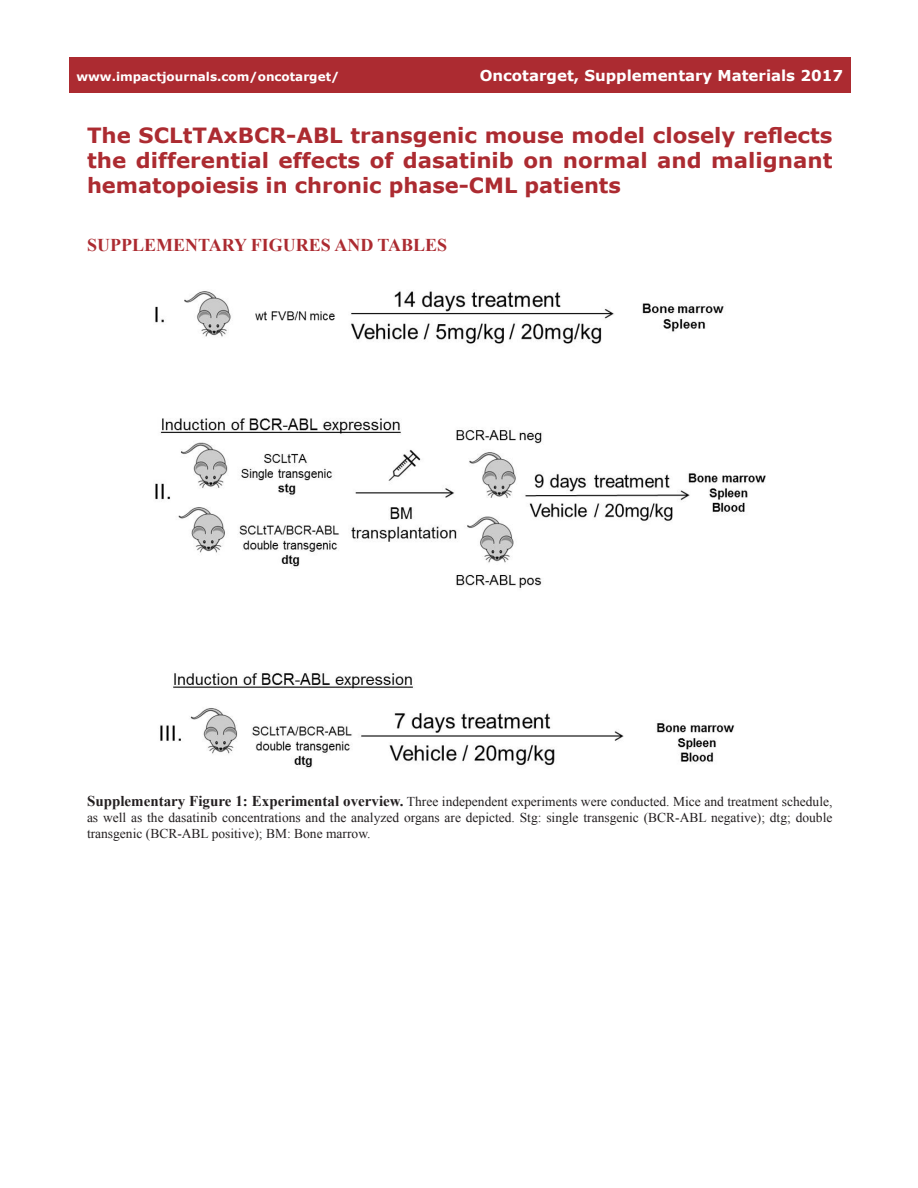
<style>
.page{position:relative;width:918px;height:1188px;background:#fff}
.page>*{position:absolute;margin:0;border:0;box-sizing:border-box;transform-origin:0 0}
.t1{font:700 21px/25.2px "Verdana";color:#ac2b31;text-align:justify}
.Heading{font:700 18px "Times New Roman";color:#ac2b31}
.t2{font:700 15px "Verdana";color:#fff}
.figuretext{font:13.5px/16.2px "Times New Roman";color:#231f20;text-align:justify}
.t3{font:700 12px "Verdana";color:#fff}
.s1{font-weight:700;font-size:15px}
</style>
<div class="page">
<div style="left:69px;top:57px;width:781px;height:36px;background:#ac2b31"></div>
<img style="left:155px;top:291px;width:611px;height:477px">
<p class="t3" style="left:76px;top:68px;width:264px">www.impactjournals.com/oncotarget/</p>
<p class="t2" style="left:480px;top:65px;width:365px">Oncotarget, Supplementary Materials 2017</p>
<p class="t1" style="left:87px;top:122px;width:747px">The SCLtTAxBCR-ABL transgenic mouse model closely reflects the differential effects of dasatinib on normal and malignant hematopoiesis in chronic phase-CML patients</p>
<p class="Heading" style="left:87px;top:232px;width:362px">SUPPLEMENTARY FIGURES AND TABLES</p>
<p class="figuretext" style="left:87px;top:793px;width:747px"><span class="s1">Supplementary Figure 1: Experimental overview.</span> Three independent experiments were conducted. Mice and treatment schedule, as well as the dasatinib concentrations and the analyzed organs are depicted. Stg: single transgenic (BCR-ABL negative); dtg; double transgenic (BCR-ABL positive); BM: Bone marrow.</p>
</div>
